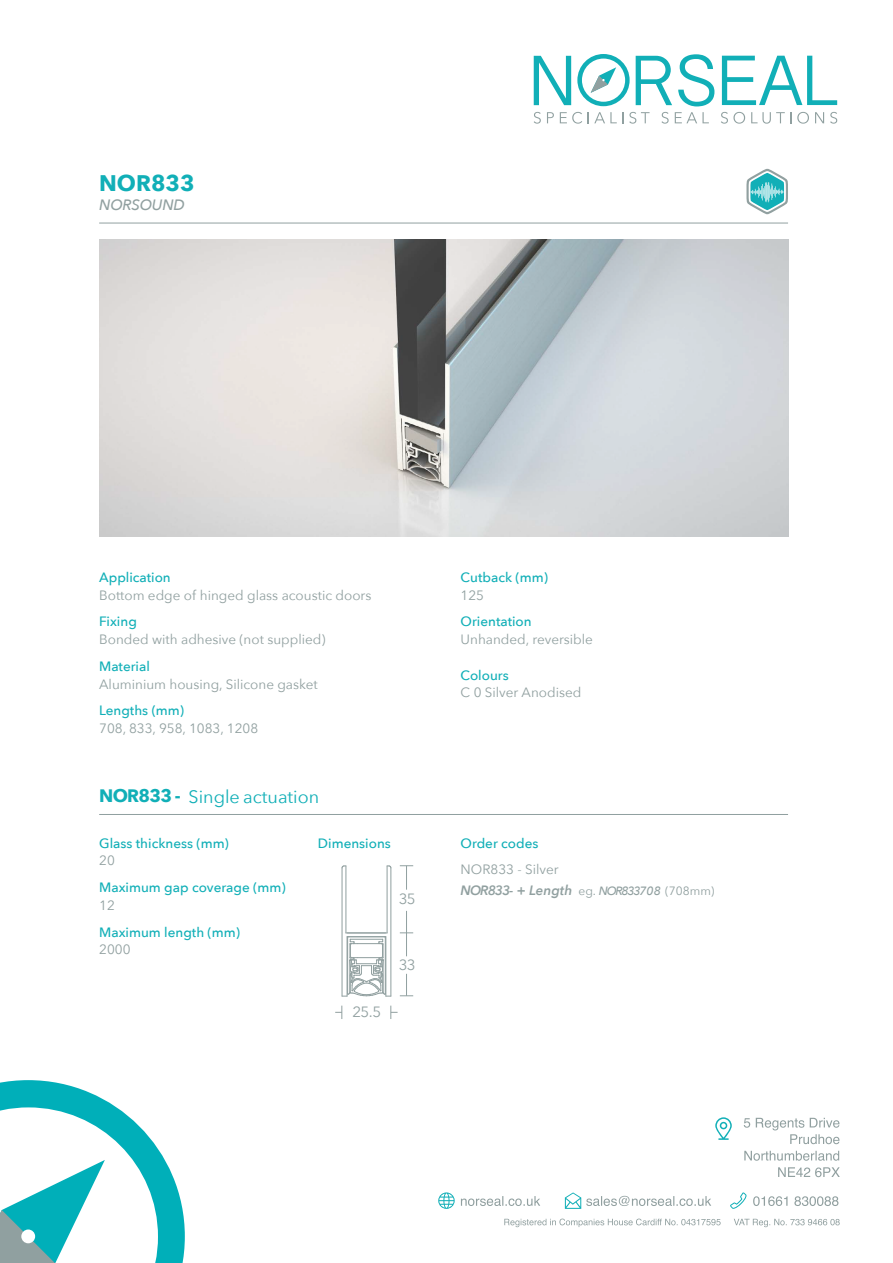
<style>
.page{position:relative;width:893px;height:1263px;background:#fff}
.page>*{position:absolute;margin:0;border:0;box-sizing:border-box;transform-origin:0 0}
.t1{font:700 22.5px "Avenir Next";color:#11afb7}
.t2{font:18px "Avenir Next";color:#11afb7}
.t3{font:italic 500 15px "Avenir Next";letter-spacing:-.02em;color:#91a0a0}
.t4{font:14.85px "Avenir Next";color:#91a0a0}
.t5{font:13.5px "Avenir Next";color:#91a0a0}
.t6{font:500 13.5px "Avenir Next";color:#11afb7}
.t7{font:italic 600 13.5px/20.7px "Avenir Next";letter-spacing:-.05em;color:#91a0a0}
.s1{font-weight:700}
.s2{font-weight:400;font-style:normal}
.s3{font-weight:400;font-style:normal;font-size:12px}
.s4{font-weight:500;font-size:12px}
</style>
<div class="page">
<svg style="left:636px;top:56px;width:36px;height:49px"></svg>
<svg style="left:534px;top:56px;width:37px;height:49px"></svg>
<svg style="left:678px;top:54px;width:36px;height:52px"></svg>
<svg style="left:722px;top:56px;width:115px;height:49px"></svg>
<svg style="left:577px;top:54px;width:53px;height:52px"></svg>
<svg style="left:534px;top:112px;width:7px;height:12px"></svg>
<svg style="left:547px;top:112px;width:7px;height:11px"></svg>
<svg style="left:560px;top:112px;width:22px;height:12px"></svg>
<svg style="left:588px;top:112px;width:35px;height:11px"></svg>
<svg style="left:629px;top:112px;width:21px;height:12px"></svg>
<svg style="left:661px;top:112px;width:8px;height:12px"></svg>
<svg style="left:675px;top:112px;width:34px;height:11px"></svg>
<svg style="left:721px;top:112px;width:24px;height:12px"></svg>
<svg style="left:751px;top:112px;width:40px;height:12px"></svg>
<svg style="left:797px;top:112px;width:12px;height:12px"></svg>
<svg style="left:815px;top:112px;width:9px;height:11px"></svg>
<svg style="left:830px;top:112px;width:7px;height:12px"></svg>
<svg style="left:504px;top:1218px;width:336px;height:9px"></svg>
<svg style="left:778px;top:1167px;width:62px;height:10px"></svg>
<svg style="left:744px;top:1151px;width:95px;height:10px"></svg>
<svg style="left:744px;top:1118px;width:95px;height:26px"></svg>
<svg style="left:715px;top:1117px;width:17px;height:23px"></svg>
<svg style="left:565px;top:1192px;width:146px;height:17px"></svg>
<svg style="left:730px;top:1192px;width:16px;height:17px"></svg>
<svg style="left:753px;top:1196px;width:85px;height:10px"></svg>
<svg style="left:438px;top:1192px;width:17px;height:17px"></svg>
<svg style="left:461px;top:1196px;width:79px;height:10px"></svg>
<svg style="left:0;top:1080px;width:185px;height:183px"></svg>
<div style="left:21px;top:1229px;width:14px;height:14px;background:#fff;border-radius:50%"></div>
<img style="left:99px;top:239px;width:689px;height:298px">
<hr style="left:99px;top:223px;width:689px;height:1px;background:#91a0a0">
<svg style="left:746px;top:169px;width:42px;height:45px"></svg>
<svg style="left:400px;top:932px;width:13px;height:1px"></svg>
<svg style="left:400px;top:974px;width:13px;height:22px"></svg>
<hr style="left:406px;top:911px;width:1px;height:45px;background:#91a0a0">
<svg style="left:400px;top:865px;width:13px;height:25px"></svg>
<svg style="left:391px;top:1006px;width:7px;height:13px"></svg>
<svg style="left:335px;top:1006px;width:8px;height:13px"></svg>
<svg style="left:342px;top:936px;width:49px;height:61px"></svg>
<hr style="left:342px;top:868px;width:1px;height:128px;background:#91a0a0">
<hr style="left:345px;top:866px;width:1px;height:67px;background:#91a0a0">
<hr style="left:346px;top:932px;width:41px;height:1px;background:#91a0a0">
<hr style="left:387px;top:866px;width:1px;height:67px;background:#91a0a0">
<hr style="left:390px;top:868px;width:1px;height:128px;background:#91a0a0">
<hr style="left:99px;top:814px;width:689px;height:1px;background:#91a0a0">
<h1 class="t1" style="left:99px;top:164px;width:97px">NOR833</h1>
<p class="t3" style="left:99px;top:192px;width:87px">NORSOUND</p>
<p class="t6" style="left:99px;top:566px;width:73px">Application</p>
<p class="t5" style="left:99px;top:583px;width:274px">Bottom edge of hinged glass acoustic doors</p>
<p class="t6" style="left:99px;top:610px;width:39px">Fixing</p>
<p class="t5" style="left:99px;top:628px;width:228px">Bonded with adhesive (not supplied)</p>
<p class="t6" style="left:99px;top:655px;width:52px">Material</p>
<p class="t5" style="left:99px;top:672px;width:220px">Aluminium housing, Silicone gasket</p>
<p class="t6" style="left:99px;top:699px;width:86px">Lengths (mm)</p>
<p class="t5" style="left:99px;top:717px;width:161px">708, 833, 958, 1083, 1208</p>
<h2 class="t2" style="left:99px;top:781px;width:222px"><span class="s1">NOR833-</span> Single actuation</h2>
<p class="t6" style="left:99px;top:831px;width:131px">Glass thickness (mm)</p>
<p class="t5" style="left:99px;top:849px;width:17px">20</p>
<p class="t6" style="left:99px;top:876px;width:188px">Maximum gap coverage (mm)</p>
<p class="t5" style="left:99px;top:894px;width:17px">12</p>
<p class="t6" style="left:99px;top:920px;width:142px">Maximum length (mm)</p>
<p class="t5" style="left:99px;top:938px;width:33px">2000</p>
<p class="t6" style="left:318px;top:831px;width:74px">Dimensions</p>
<p class="t4" style="left:399px;top:886px;width:18px">35</p>
<p class="t4" style="left:399px;top:952px;width:18px">33</p>
<p class="t4" style="left:352px;top:1000px;width:30px">25.5</p>
<p class="t6" style="left:461px;top:566px;width:89px">Cutback (mm)</p>
<p class="t5" style="left:461px;top:583px;width:25px">125</p>
<p class="t6" style="left:461px;top:610px;width:73px">Orientation</p>
<p class="t5" style="left:461px;top:628px;width:134px">Unhanded, reversible</p>
<p class="t6" style="left:461px;top:663px;width:50px">Colours</p>
<p class="t5" style="left:461px;top:681px;width:122px">C 0 Silver Anodised</p>
<p class="t6" style="left:461px;top:831px;width:79px">Order codes</p>
<p class="t7" style="left:461px;top:859px;width:255px"><span class="s2">NOR833 - Silver<br></span>NOR833- + Length <span class="s3">eg.</span> <span class="s4">NOR833708</span> <span class="s3">(708mm)</span></p>
</div>
